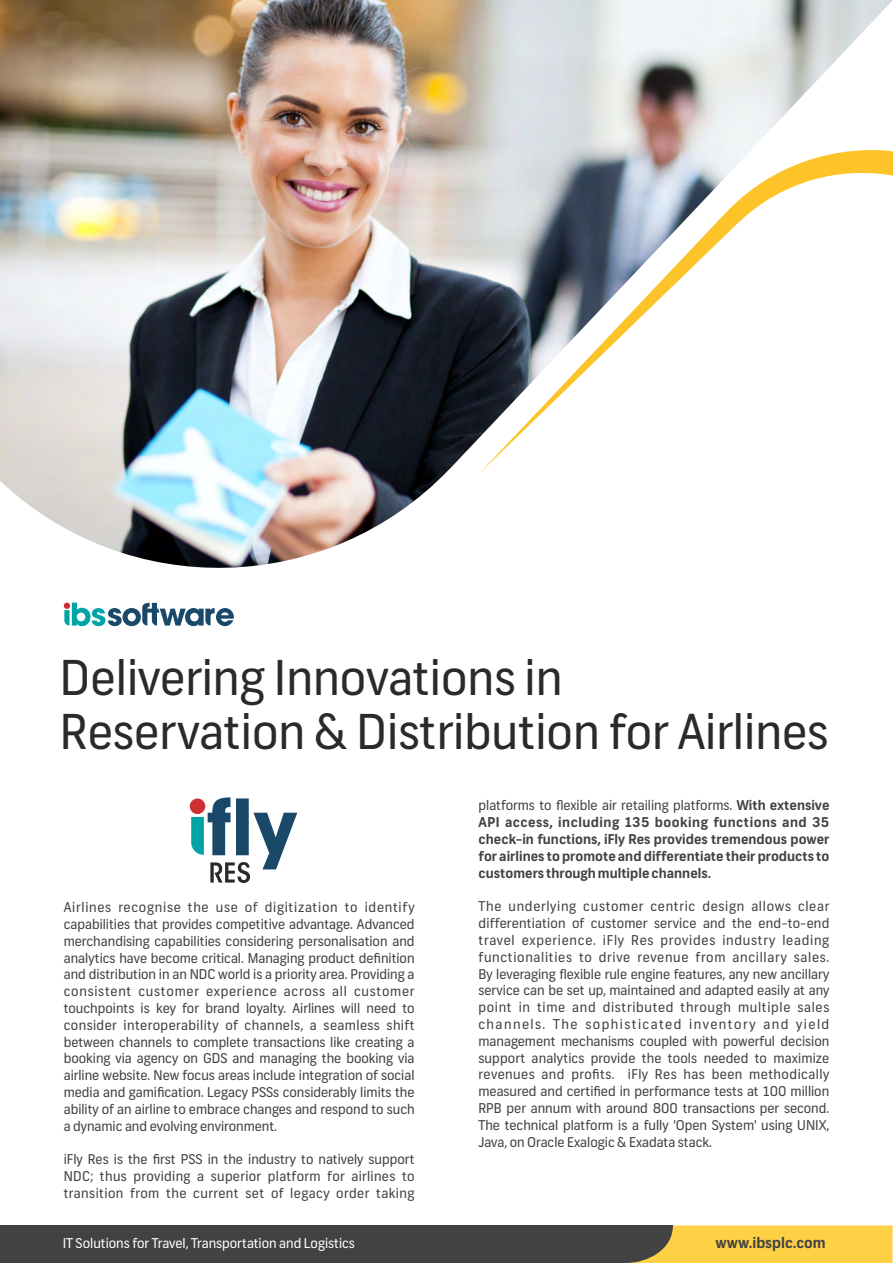
<style>
.page{position:relative;width:893px;height:1263px;background:#fff}
.page>*{position:absolute;margin:0;border:0;box-sizing:border-box;transform-origin:0 0}
.t1{font:48px/54.2px "Frank";color:#2b2a29}
.t2{font:700 14.7px "Frank";color:#434242}
.t3{font:13.5px/16.8px "Frank";color:#434242;text-align:justify}
.t4{font:700 13.5px/16.8px "Frank";color:#434242;text-align:justify}
.t5{font:13.5px "Frank";color:#fefefe}
.s1{font-weight:400}
</style>
<div class="page">
<div style="left:0;top:1225px;width:673px;height:38px;background:#434242"></div>
<svg style="left:628px;top:1225px;width:265px;height:38px"></svg>
<img style="left:0;top:0;width:893px;height:568px">
<svg style="left:64px;top:603px;width:170px;height:23px"></svg>
<svg style="left:478px;top:145px;width:415px;height:329px"></svg>
<svg style="left:191px;top:797px;width:106px;height:86px"></svg>
<div style="left:190px;top:798px;width:15px;height:16px;background:#cd2f32;border-radius:8px"></div>
<h1 class="t1" style="left:60px;top:656px;width:770px">Delivering Innovations in<br>Reservation &amp; Distribution for Airlines</h1>
<p class="t3" style="left:64px;top:900px;width:352px">Airlines recognise the use of digitization to identify capabilities that provides competitive advantage. Advanced merchandising capabilities considering personalisation and analytics have become critical. Managing product definition and distribution in an NDC world is a priority area. Providing a consistent customer experience across all customer touchpoints is key for brand loyalty. Airlines will need to consider interoperability of channels, a seamless shift between channels to complete transactions like creating a booking via agency on GDS and managing the booking via airline website. New focus areas include integration of social media and gamification. Legacy PSSs considerably limits the ability of an airline to embrace changes and respond to such a dynamic and evolving environment.</p>
<p class="t3" style="left:64px;top:1152px;width:352px">iFly Res is the first PSS in the industry to natively support NDC; thus providing a superior platform for airlines to transition from the current set of legacy order taking</p>
<p class="t4" style="left:479px;top:799px;width:352px"><span class="s1">platforms to flexible air retailing platforms.</span> With extensive API access, including 135 booking functions and 35 check-in functions, iFly Res provides tremendous power for airlines to promote and differentiate their products to customers through multiple channels.</p>
<p class="t3" style="left:478px;top:899px;width:352px">The underlying customer centric design allows clear differentiation of customer service and the end-to-end travel experience. iFly Res provides industry leading functionalities to drive revenue from ancillary sales.<br>By leveraging flexible rule engine features, any new ancillary service can be set up, maintained and adapted easily at any point in time and distributed through multiple sales channels. The sophisticated inventory and yield management mechanisms coupled with powerful decision support analytics provide the tools needed to maximize revenues and profits. iFly Res has been methodically measured and certified in performance tests at 100 million RPB per annum with around 800 transactions per second.<br>The technical platform is a fully 'Open System' using UNIX, Java, on Oracle Exalogic &amp; Exadata stack.</p>
<p class="t5" style="left:63px;top:1237px;width:294px">IT Solutions for Travel, Transportation and Logistics</p>
<p class="t2" style="left:715px;top:1237px;width:112px">www.ibsplc.com</p>
</div>
